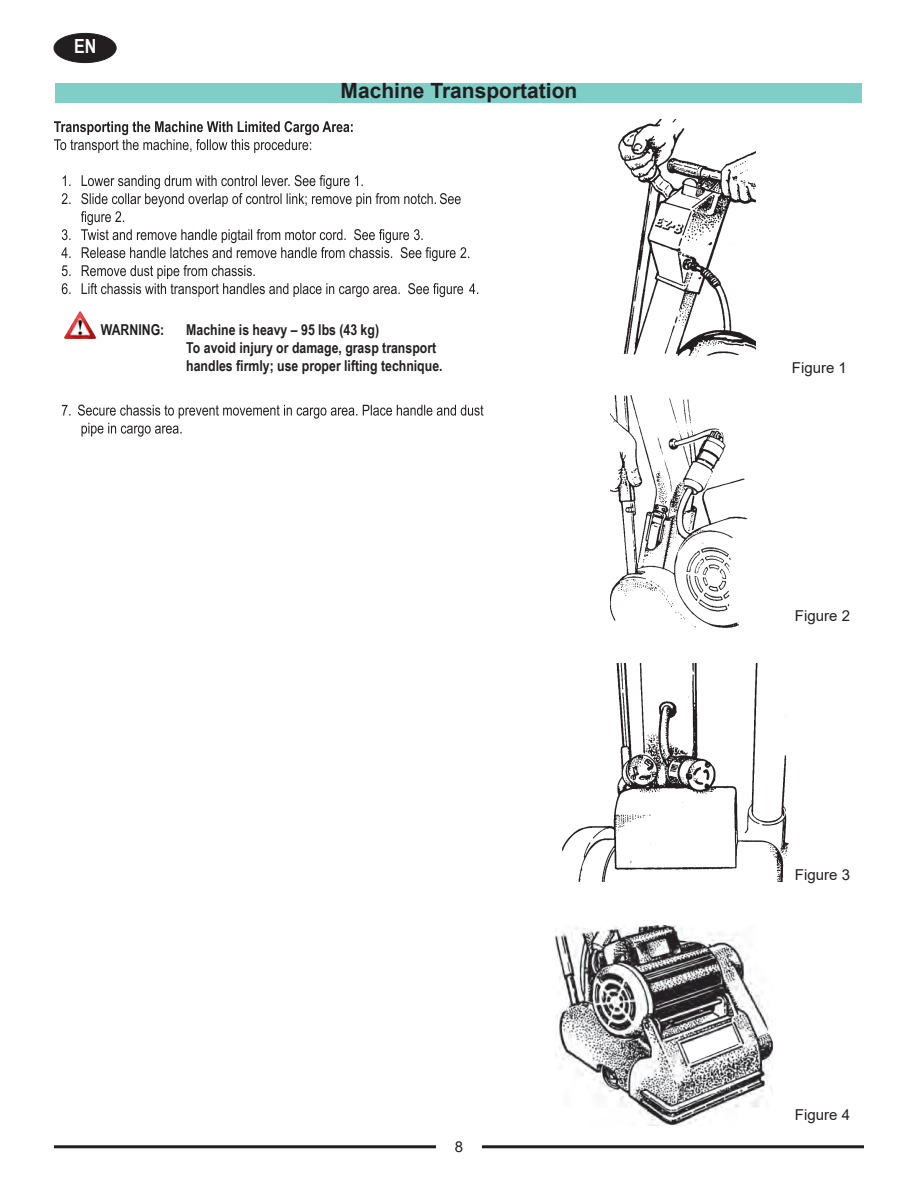
<style>
.page{position:relative;width:918px;height:1188px;background:#fff}
.page>*{position:absolute;margin:0;border:0;box-sizing:border-box;transform-origin:0 0}
.t1{font:700 21px "Arial";color:#231f20}
.t2{font:700 19.5px "Arial Narrow";color:#fff}
.t3{font:700 15px/18px "Arial Narrow";color:#231f20}
.t4{font:15px "Arial";color:#231f20}
</style>
<div class="page">
<hr style="left:54px;top:1145px;width:382px;height:3px;background:#231f20">
<hr style="left:482px;top:1145px;width:382px;height:3px;background:#231f20">
<div style="left:56px;top:83px;width:806px;height:20px;background:#80cec8"></div>
<div style="left:54px;top:33px;width:62px;height:30px;background:#231f20;border-radius:50%"></div>
<div style="left:54px;top:33px;width:63px;height:30px;border:1px solid #231f20;border-radius:50%"></div>
<img style="left:618px;top:119px;width:137px;height:238px">
<img style="left:610px;top:395px;width:138px;height:233px">
<img style="left:562px;top:663px;width:227px;height:219px">
<svg style="left:62px;top:405px;width:421px;height:32px"></svg>
<svg style="left:61px;top:175px;width:417px;height:122px"></svg>
<svg style="left:54px;top:121px;width:299px;height:32px"></svg>
<img style="left:64px;top:311px;width:33px;height:28px">
<img style="left:556px;top:926px;width:217px;height:199px">
<svg style="left:683px;top:1027px;width:55px;height:36px"></svg>
<p class="t2" style="left:74px;top:31px;width:24px">EN</p>
<p class="t1" style="left:341px;top:76px;width:238px">Machine Transportation</p>
<p class="t3" style="left:101px;top:320px;width:65px">WARNING:</p>
<p class="t3" style="left:186px;top:320px;width:258px">Machine is heavy – 95 lbs (43 kg)<br>To avoid injury or damage, grasp transport handles firmly; use proper lifting technique.</p>
<p class="t4" style="left:455px;top:1137px;width:10px">8</p>
<p class="t4" style="left:792px;top:357px;width:57px">Figure 1</p>
<p class="t4" style="left:795px;top:606px;width:57px">Figure 2</p>
<p class="t4" style="left:795px;top:865px;width:57px">Figure 3</p>
<p class="t4" style="left:795px;top:1104px;width:57px">Figure 4</p>
</div>
